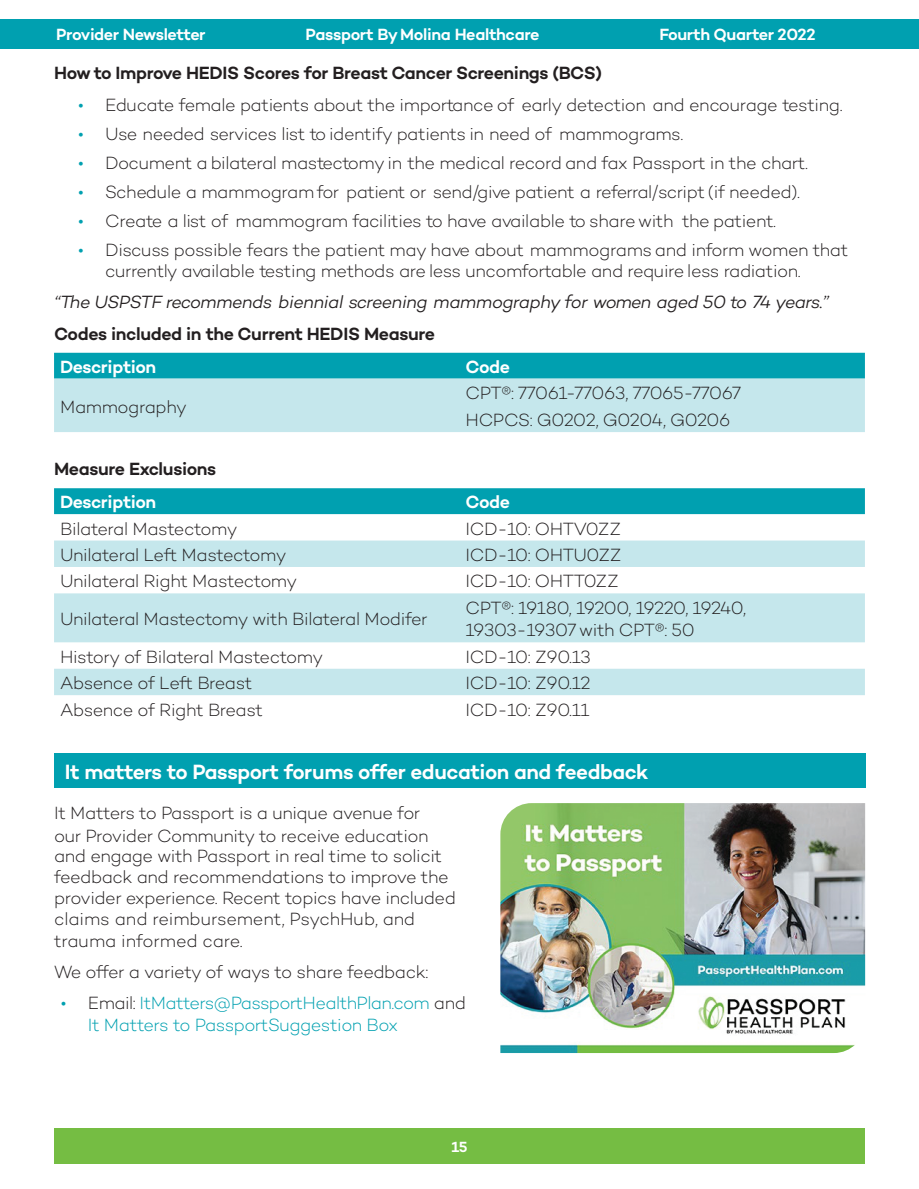
<style>
.page{position:relative;width:919px;height:1189px;background:#fff}
.page>*{position:absolute;margin:0;border:0;box-sizing:border-box;transform-origin:0 0}
.t1{font:600 21px "Campton";letter-spacing:-.025em;color:#fff}
.t2{font:300 18px/21px "Campton";letter-spacing:-.025em;color:#231f20}
.t3{font:600 18px "Campton";letter-spacing:-.02em;color:#231f20}
.t4{font:300 18px/22px "Campton";letter-spacing:-.03em;color:#00a0b0}
.t5{font:italic 300 18px "Campton";letter-spacing:-.03em;color:#231f20}
.t6{font:600 18px "Campton";letter-spacing:-.025em;color:#fff}
.t7{font:600 16.5px "Campton";letter-spacing:-.025em;color:#fff}
.t8{font:600 15px "Campton";color:#fff}
.s1{color:#00a0b0}
.s2{color:#231f20}
</style>
<div class="page">
<div style="left:54px;top:1128px;width:810px;height:35px;background:#75bd43"></div>
<div style="left:0;top:19px;width:918px;height:30px;background:#00a0b0"></div>
<div style="left:54px;top:753px;width:811px;height:34px;background:#00a0b0"></div>
<div style="left:54px;top:352px;width:810px;height:26px;background:#00a0b0"></div>
<div style="left:54px;top:378px;width:810px;height:54px;background:#c5e7ec"></div>
<div style="left:54px;top:488px;width:810px;height:26px;background:#00a0b0"></div>
<svg style="left:54px;top:540px;width:810px;height:155px;fill:#c5e7ec"></svg>
<img style="left:500px;top:803px;width:364px;height:249px">
<p class="t7" style="left:56px;top:24px;width:151px">Provider Newsletter</p>
<p class="t7" style="left:305px;top:24px;width:235px">Passport By Molina Healthcare</p>
<p class="t7" style="left:659px;top:24px;width:157px">Fourth Quarter 2022</p>
<h3 class="t3" style="left:54px;top:61px;width:549px">How to Improve HEDIS Scores for Breast Cancer Screenings (BCS)</h3>
<p class="t2" style="left:78px;top:94px;width:765px"><span class="s1">•</span> Educate female patients about the importance of early detection and encourage testing .</p>
<p class="t2" style="left:78px;top:123px;width:606px"><span class="s1">•</span> Use needed services list to identify patients in need of mammograms .</p>
<p class="t2" style="left:78px;top:152px;width:731px"><span class="s1">•</span> Document a bilateral mastectomy in the medical record and fax Passport in the chart .</p>
<p class="t2" style="left:78px;top:181px;width:723px"><span class="s1">•</span> Schedule a mammogram for patient or send/give patient a referral/script (if needed) .</p>
<p class="t2" style="left:78px;top:210px;width:699px"><span class="s1">•</span> Create a list of mammogram facilities to have available to share with the patient .</p>
<p class="t2" style="left:105px;top:239px;width:744px;text-indent:-27px"><span class="s1">•</span> Discuss possible fears the patient may have about mammograms and inform women that currently available testing methods are less uncomfortable and require less radiation .</p>
<p class="t5" style="left:54px;top:290px;width:775px">“The USPSTF recommends biennial screening mammography for women aged 50 to 74 years.”</p>
<h3 class="t3" style="left:54px;top:322px;width:382px">Codes included in the Current HEDIS Measure</h3>
<p class="t6" style="left:60px;top:355px;width:98px">Description</p>
<p class="t6" style="left:465px;top:355px;width:46px">Code</p>
<p class="t2" style="left:60px;top:395px;width:128px">Mammography</p>
<p class="t2" style="left:465px;top:379px;width:277px;line-height:27px">CPT®: 77061-77063, 77065-77067<br>HCPCS: G0202, G0204, G0206</p>
<h3 class="t3" style="left:54px;top:457px;width:164px">Measure Exclusions</h3>
<p class="t6" style="left:60px;top:490px;width:98px">Description</p>
<p class="t6" style="left:465px;top:490px;width:46px">Code</p>
<p class="t2" style="left:60px;top:517px;width:179px">Bilateral Mastectomy</p>
<p class="t2" style="left:465px;top:517px;width:157px">ICD-10: OHTV0ZZ</p>
<p class="t2" style="left:60px;top:544px;width:228px">Unilateral Left Mastectomy</p>
<p class="t2" style="left:465px;top:544px;width:158px">ICD-10: OHTU0ZZ</p>
<p class="t2" style="left:60px;top:570px;width:238px">Unilateral Right Mastectomy</p>
<p class="t2" style="left:465px;top:570px;width:155px">ICD-10: OHTT0ZZ</p>
<p class="t2" style="left:60px;top:608px;width:369px">Unilateral Mastectomy with Bilateral Modifer</p>
<p class="t2" style="left:465px;top:596px;width:282px;line-height:22.5px">CPT®: 19180, 19200, 19220, 19240,<br>19303-19307 with CPT®: 50</p>
<p class="t2" style="left:60px;top:645px;width:264px">History of Bilateral Mastectomy</p>
<p class="t2" style="left:465px;top:645px;width:127px">ICD-10: Z90 .13</p>
<p class="t2" style="left:60px;top:672px;width:194px">Absence of Left Breast</p>
<p class="t2" style="left:465px;top:672px;width:126px">ICD-10: Z90 .12</p>
<p class="t2" style="left:60px;top:698px;width:204px">Absence of Right Breast</p>
<p class="t2" style="left:465px;top:698px;width:125px">ICD-10: Z90 .11</p>
<h2 class="t1" style="left:65px;top:757px;width:584px">It matters to Passport forums offer education and feedback</h2>
<p class="t2" style="left:54px;top:801px;width:376px;line-height:22.5px">It Matters to Passport is a unique avenue for our Provider Community to receive education</p>
<p class="t2" style="left:54px;top:845px;width:403px">and engage with Passport in real time to solicit feedback and recommendations to improve the provider experience . Recent topics have included claims and reimbursement, PsychHub, and trauma informed care .</p>
<p class="t2" style="left:54px;top:960px;width:375px">We offer a variety of ways to share feedback:</p>
<p class="t4" style="left:88px;top:991px;width:379px;text-indent:-27px">• <span class="s2">Email:</span> ItMatters@PassportHealthPlan .com <span class="s2">and<br></span>It Matters to PassportSuggestion Box</p>
<p class="t8" style="left:451px;top:1137px;width:18px">15</p>
</div>
